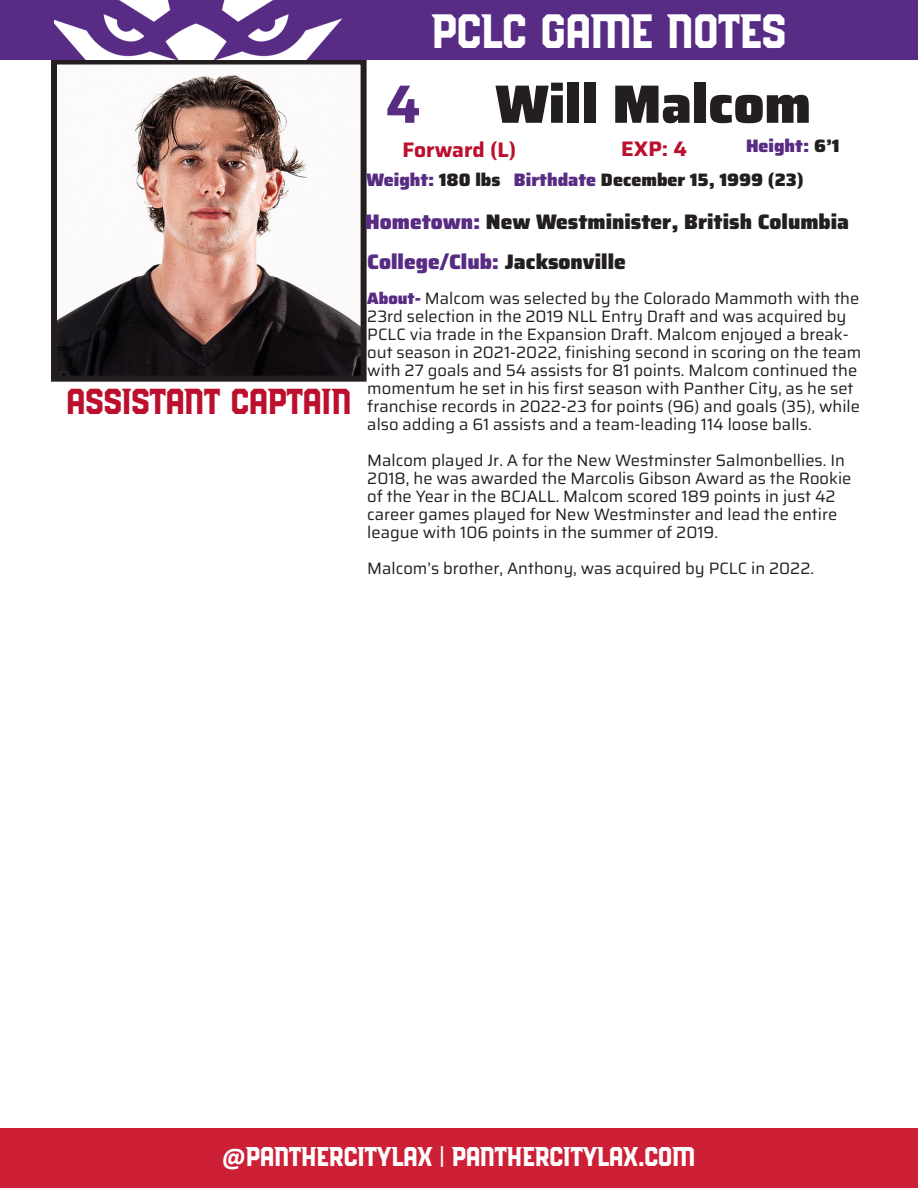
<style>
.page{position:relative;width:918px;height:1188px;background:#fff}
.page>*{position:absolute;margin:0;border:0;box-sizing:border-box;transform-origin:0 0}
.t1{font:100 54px "Saira";color:#231f20}
.t2{font:100 54px "Saira";color:#582c83}
.t3{font:48px "PCBLOCK Regular";color:#fff}
.t4{font:36px "PCBLOCK Regular";color:#bc0f2e}
.t5{font:27px "PCBLOCK Regular";color:#fff}
.t6{font:100 21px "Saira";color:#231f20}
.t7{font:100 21px "Saira";color:#582c83}
.t8{font:100 21px "Saira";color:#bc0f2e}
.t9{font:100 18px "Saira";color:#231f20}
.t10{font:100 18px "Saira";color:#582c83}
.t11{font:100 16.5px/18px "Saira";color:#231f20}
.s1{color:#231f20}
.s2{color:#582c83}
.s3{font-family:"Calibri";font-weight:700}
.s4{font-family:"Morganite";font-weight:700}
</style>
<div class="page">
<img style="left:58px;top:75px;width:302px;height:300px">
<div style="left:51px;top:58px;width:316px;height:324px;border:6px solid #231f20"></div>
<div style="left:0;top:1129px;width:918px;height:59px;background:#cd1f36"></div>
<div style="left:0;top:0;width:918px;height:59px;background:#582c84"></div>
<img style="left:54px;top:0;width:289px;height:60px">
<p class="t4" style="left:66px;top:385px;width:37px">ASSISTANT</p>
<p class="t4" style="left:231px;top:385px;width:36px">CAPTAIN</p>
<p class="t3" style="left:431px;top:9px;width:356px">PCLC GAME NOTES</p>
<p class="t2" style="left:386px;top:60px;width:37px">4</p>
<p class="t1" style="left:495px;top:60px;width:317px">Will Malcom</p>
<p class="t8" style="left:402px;top:133px;width:115px">Forward (L)</p>
<p class="t10" style="left:746px;top:131px;width:95px">Height: <span class="s1">6’1</span></p>
<p class="t10" style="left:367px;top:165px;width:135px">Weight: <span class="s1">180 lbs</span></p>
<p class="t9" style="left:514px;top:165px;width:291px"><span class="s2">Birthdate</span> December 15, 1999 (23)</p>
<p class="t6" style="left:365px;top:205px;width:485px"><span class="s2">Hometown:</span> New Westminister, British Columbia</p>
<p class="t7" style="left:367px;top:245px;width:260px">College/Club: <span class="s1">Jacksonville</span></p>
<p class="t11" style="left:367px;top:288px;width:496px"><span class="s2">About-</span> Malcom was selected by the Colorado Mammoth with the 23rd selection in the 2019 NLL Entry Draft and was acquired by PCLC via trade in the Expansion Draft. Malcom enjoyed a break&shy;out season in 2021-2022, finishing second in scoring on the team with 27 goals and 54 assists for 81 points. Malcom continued the momentum he set in his first season with Panther City, as he set franchise records in 2022-23 for points (96) and goals (35), while also adding a 61 assists and a team-leading 114 loose balls.</p>
<p class="t11" style="left:367px;top:450px;width:486px">Malcom played Jr. A for the New Westminster Salmonbellies. In 2018, he was awarded the Marcolis Gibson Award as the Rookie of the Year in the BCJALL. Malcom scored 189 points in just 42 career games played for New Westminster and lead the entire league with 106 points in the summer of 2019.</p>
<p class="t11" style="left:367px;top:558px;width:448px">Malcom’s brother, Anthony, was acquired by PCLC in 2022.</p>
<p class="t8" style="left:621px;top:131px;width:67px">EXP: 4</p>
<p class="t5" style="left:222px;top:1145px;width:39px"><span class="s3">@</span>PANTHERCITYLA</p>
<p class="t5" style="left:417px;top:1145px;width:49px">X <span class="s4">|</span> PANTHERCITYLA</p>
<p class="t5" style="left:623px;top:1145px;width:73px">X.COM</p>
</div>
